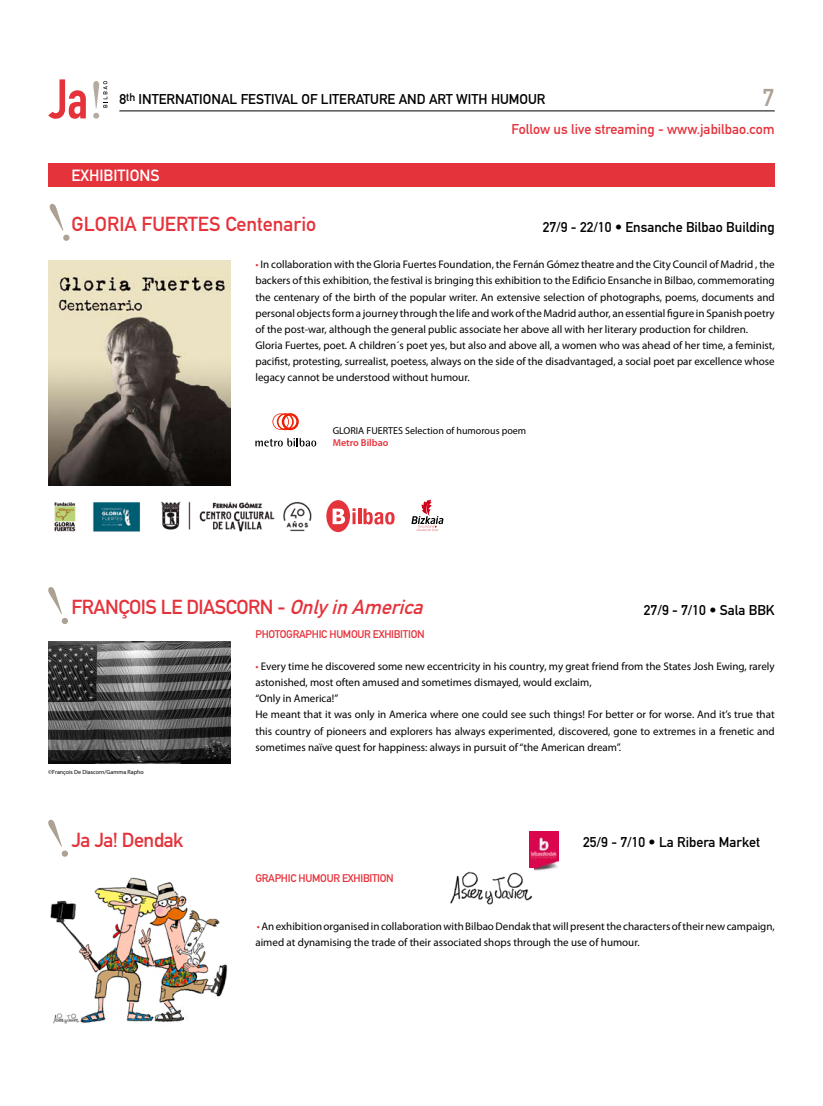
<style>
.page{position:relative;width:823px;height:1106px;background:#fff}
.page>*{position:absolute;margin:0;border:0;box-sizing:border-box;transform-origin:0 0}
.t1{font:24px "DIN Mittelschrift Alternate";color:#ada194}
.t2{font:20px "DIN Mittelschrift Alternate";letter-spacing:-.025em;color:#e5333c}
.t3{font:20px "DIN Mittelschrift Alternate";color:#e5333c}
.t4{font:16px "DIN Mittelschrift Alternate";color:#fff}
.t5{font:14px "DIN Mittelschrift Alternate";color:#000}
.t6{font:14px "DIN Mittelschrift";color:#e5333c}
.t7{font:11px/16px "Myriad Pro";color:#000}
.t8{font:11px "DIN Mittelschrift Alternate";letter-spacing:-.025em;color:#e5333c}
.t9{font:10px "Myriad Pro";color:#000}
.t10{font:600 10px "Myriad Pro";color:#e5333c}
.t11{font:6px "Myriad Pro";color:#000}
.s1{color:#e5333c}
.s2{font-style:italic}
</style>
<div class="page">
<hr style="left:119px;top:110px;width:655px;height:1px;background:#000">
<div style="left:48px;top:163px;width:726px;height:24px;background:#e5333c"></div>
<svg style="left:48px;top:79px;width:38px;height:40px"></svg>
<svg style="left:93px;top:81px;width:14px;height:38px"></svg>
<svg style="left:50px;top:203px;width:20px;height:38px"></svg>
<div style="left:326px;top:500px;width:24px;height:32px;background:#e5333c;border-radius:50%"></div>
<svg style="left:332px;top:508px;width:13px;height:16px"></svg>
<svg style="left:352px;top:508px;width:3px;height:16px"></svg>
<hr style="left:358px;top:508px;width:3px;height:16px;background:#e5333c">
<svg style="left:363px;top:508px;width:31px;height:16px"></svg>
<svg style="left:48px;top:587px;width:20px;height:37px"></svg>
<svg style="left:255px;top:438px;width:61px;height:8px"></svg>
<svg style="left:272px;top:413px;width:26px;height:17px"></svg>
<img style="left:54px;top:501px;width:258px;height:31px">
<svg style="left:48px;top:819px;width:20px;height:37px"></svg>
<img style="left:48px;top:641px;width:182px;height:122px">
<img style="left:529px;top:831px;width:29px;height:39px">
<img style="left:50px;top:877px;width:178px;height:147px">
<img style="left:48px;top:260px;width:182px;height:226px">
<svg style="left:411px;top:499px;width:32px;height:32px"></svg>
<img style="left:450px;top:868px;width:83px;height:37px">
<h1 class="t1" style="left:762px;top:83px;width:13px">7</h1>
<p class="t5" style="left:119px;top:91px;width:427px">8<sup>th</sup> INTERNATIONAL FESTIVAL OF LITERATURE AND ART WITH HUMOUR</p>
<p class="t6" style="left:511px;top:121px;width:264px">Follow us live streaming - www.jabilbao.com</p>
<h3 class="t4" style="left:72px;top:166px;width:89px">EXHIBITIONS</h3>
<h2 class="t3" style="left:72px;top:212px;width:246px">GLORIA FUERTES Centenario</h2>
<p class="t5" style="left:542px;top:219px;width:233px">27/9 - 22/10 • Ensanche Bilbao Building</p>
<p class="t7" style="left:255px;top:257px;width:520px"><span class="s1">•</span> In collaboration with the Gloria Fuertes Foundation, the Fernán Gómez theatre and the City Council of Madrid , the backers of this exhibition, the festival is bringing this exhibition to the Edificio Ensanche in Bilbao, commemorating the centenary of the birth of the popular writer. An extensive selection of photographs, poems, documents and personal objects form a journey through the life and work of the Madrid author, an essential figure in Spanish poetry of the post-war, although the general public associate her above all with her literary production for children.<br>Gloria Fuertes, poet. A children´s poet yes, but also and above all, a women who was ahead of her time, a feminist, pacifist, protesting, surrealist, poetess, always on the side of the disadvantaged, a social poet par excellence whose legacy cannot be understood without humour.</p>
<p class="t9" style="left:332px;top:425px;width:195px">GLORIA FUERTES Selection of humorous poem</p>
<p class="t10" style="left:332px;top:437px;width:57px">Metro Bilbao</p>
<h2 class="t2" style="left:72px;top:595px;width:358px">FRANÇOIS LE DIASCORN - <span class="s2">Only inAmerica</span></h2>
<p class="t5" style="left:643px;top:602px;width:132px">27/9 - 7/10 • Sala BBK</p>
<p class="t8" style="left:255px;top:627px;width:171px">PHOTOGRAPHIC HUMOUR EXHIBITION</p>
<p class="t11" style="left:48px;top:768px;width:97px">©François De Diascorn/Gamma Rapho</p>
<p class="t7" style="left:255px;top:658px;width:520px"><span class="s1">•</span> Every time he discovered some new eccentricity in his country, my great friend from the States Josh Ewing, rarely astonished, most often amused and sometimes dismayed, would exclaim,<br>“Only in America!”<br>He meant that it was only in America where one could see such things! For better or for worse. And it’s true that this country of pioneers and explorers has always experimented, discovered, gone to extremes in a frenetic and sometimes naïve quest for happiness: always in pursuit of “the American dream”.</p>
<h2 class="t2" style="left:72px;top:828px;width:113px">Ja Ja! Dendak</h2>
<p class="t5" style="left:582px;top:834px;width:178px">25/9 - 7/10 • La Ribera Market</p>
<p class="t8" style="left:255px;top:872px;width:140px">GRAPHIC HUMOUR EXHIBITION</p>
<p class="t7" style="left:255px;top:918px;width:520px"><span class="s1">•</span> An exhibition organised in collaboration with Bilbao Dendak that will present the characters of their new campaign, aimed at dynamising the trade of their associated shops through the use of humour.</p>
</div>
